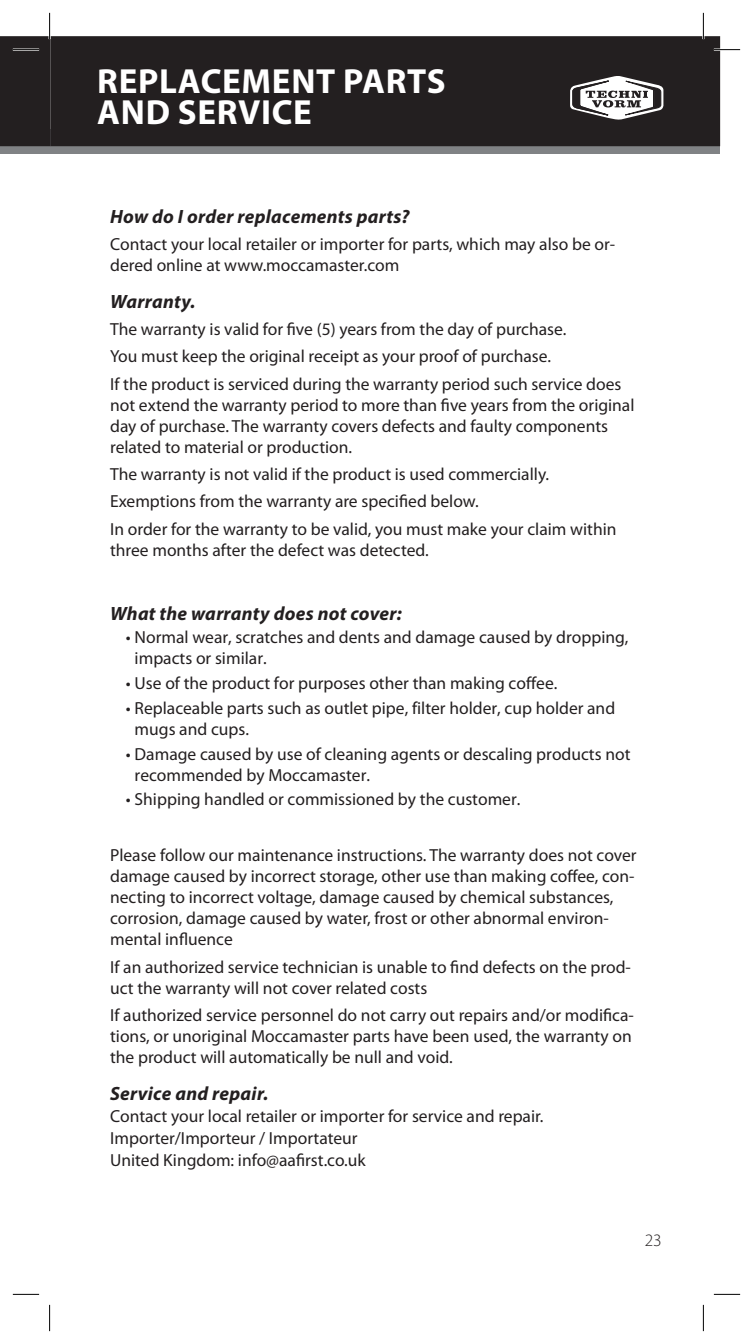
<style>
.page{position:relative;width:753px;height:1344px;background:#fff}
.page>*{position:absolute;margin:0;border:0;box-sizing:border-box;transform-origin:0 0}
.t1{font:700 35px/31.5px "Myriad Pro";letter-spacing:.02em;color:#fff}
.FAQs_subtitles{font:italic 700 19.25px "Myriad Pro";letter-spacing:.015em;color:#231f20}
.Body_Copy{font:17.5px/21px "Myriad Pro";color:#231f20}
.t2{font:300 17.5px "Myriad Pro";color:#231f20}
</style>
<div class="page">
<div style="left:51px;top:129px;width:669px;height:25px;background:#808285"></div>
<div style="left:0;top:129px;width:51px;height:25px;background:#808285"></div>
<div style="left:51px;top:37px;width:668px;height:108px;background:#231f20"></div>
<div style="left:51px;top:36px;width:669px;height:110px;border:2px solid #231f20"></div>
<svg style="left:570px;top:76px;width:93px;height:44px"></svg>
<hr style="left:714px;top:49px;width:26px;height:2px;background:#fff">
<hr style="left:702px;top:13px;width:2px;height:26px;background:#fff">
<svg style="left:714px;top:49px;width:26px;height:1px"></svg>
<svg style="left:13px;top:1294px;width:26px;height:1px"></svg>
<svg style="left:714px;top:1294px;width:26px;height:1px"></svg>
<svg style="left:0;top:13px;width:51px;height:133px"></svg>
<svg style="left:49px;top:1304px;width:1px;height:27px"></svg>
<svg style="left:703px;top:13px;width:1px;height:26px"></svg>
<svg style="left:703px;top:1304px;width:1px;height:27px"></svg>
<h1 class="t1" style="left:97px;top:65px;width:350px">REPLACEMENT PARTS<br>AND SERVICE</h1>
<p class="FAQs_subtitles" style="left:110px;top:203px;width:301px">How do I order replacements parts?</p>
<p class="Body_Copy" style="left:110px;top:234px;width:506px">Contact your local retailer or importer for parts, which may also be or&shy;dered online at www.moccamaster.com</p>
<p class="FAQs_subtitles" style="left:110px;top:289px;width:87px">Warranty.</p>
<p class="Body_Copy" style="left:110px;top:319px;width:458px">The warranty is valid for five (5) years from the day of purchase.</p>
<p class="Body_Copy" style="left:110px;top:346px;width:442px">You must keep the original receipt as your proof of purchase.</p>
<p class="Body_Copy" style="left:110px;top:373px;width:526px">If the product is serviced during the warranty period such service does not extend the warranty period to more than five years from the original day of purchase. The warranty covers defects and faulty components related to material or production.</p>
<p class="Body_Copy" style="left:110px;top:464px;width:440px">The warranty is not valid if the product is used commercially.</p>
<p class="Body_Copy" style="left:110px;top:491px;width:370px">Exemptions from the warranty are specified below.</p>
<p class="Body_Copy" style="left:110px;top:518px;width:508px">In order for the warranty to be valid, you must make your claim within three months after the defect was detected.</p>
<p class="FAQs_subtitles" style="left:110px;top:600px;width:293px">What the warranty does not cover:</p>
<p class="Body_Copy" style="left:135px;top:627px;width:495px;text-indent:-9px">• Normal wear, scratches and dents and damage caused by dropping, impacts or similar.</p>
<p class="Body_Copy" style="left:126px;top:673px;width:433px">• Use of the product for purposes other than making coffee.</p>
<p class="Body_Copy" style="left:135px;top:697px;width:482px;text-indent:-9px">• Replaceable parts such as outlet pipe, filter holder, cup holder and mugs and cups.</p>
<p class="Body_Copy" style="left:135px;top:743px;width:497px;text-indent:-9px">• Damage caused by use of cleaning agents or descaling products not recommended by Moccamaster.</p>
<p class="Body_Copy" style="left:126px;top:789px;width:396px">• Shipping handled or commissioned by the customer.</p>
<p class="Body_Copy" style="left:110px;top:845px;width:528px">Please follow our maintenance instructions. The warranty does not cover damage caused by incorrect storage, other use than making coffee, con&shy;necting to incorrect voltage, damage caused by chemical substances, corrosion, damage caused by water, frost or other abnormal environ&shy;mental influence</p>
<p class="Body_Copy" style="left:110px;top:956px;width:522px">If an authorized service technician is unable to find defects on the prod&shy;uct the warranty will not cover related costs</p>
<p class="Body_Copy" style="left:110px;top:1004px;width:525px">If authorized service personnel do not carry out repairs and/or modifica&shy;tions, or unoriginal Moccamaster parts have been used, the warranty on the product will automatically be null and void.</p>
<p class="FAQs_subtitles" style="left:110px;top:1080px;width:160px">Service and repair.</p>
<p class="Body_Copy" style="left:110px;top:1105px;width:435px">Contact your local retailer or importer for service and repair.</p>
<p class="Body_Copy" style="left:110px;top:1127px;width:249px">Importer/Importeur / Importateur</p>
<p class="Body_Copy" style="left:110px;top:1149px;width:257px">United Kingdom: info@aafirst.co.uk</p>
<p class="t2" style="left:645px;top:1230px;width:19px">23</p>
</div>
